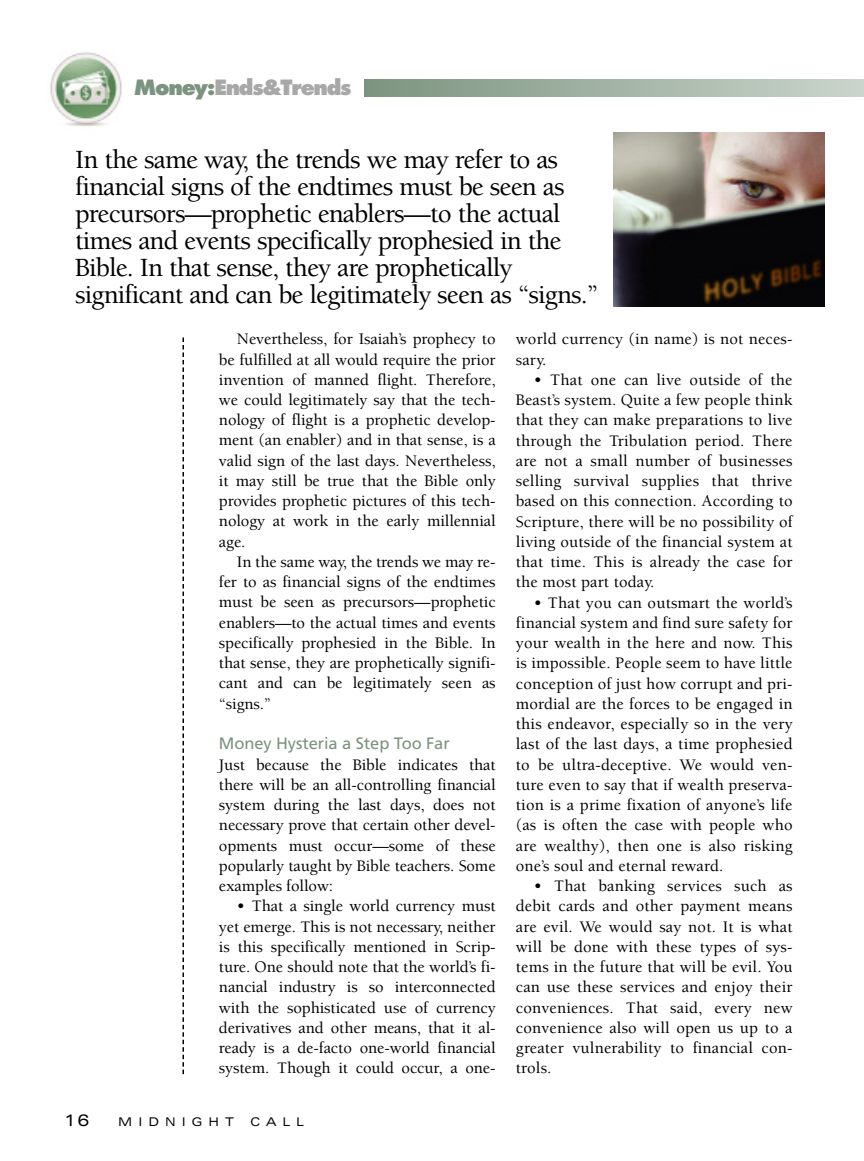
<style>
.page{position:relative;width:864px;height:1161px;background:#fff}
.page>*{position:absolute;margin:0;border:0;box-sizing:border-box;transform-origin:0 0}
.t1{font:500 27px/27px "Berkeley";letter-spacing:-.03em;color:#000}
.t2{font:800 23.1px "Futura T";letter-spacing:-.055em;color:#a8a8a8}
.t3{font:500 16.5px/20.2px "Berkeley";letter-spacing:-.005em;color:#000;text-align:justify}
.t4{font:16.5px "Frutiger";letter-spacing:-.005em;color:#7c947f}
.t5{font:expanded 16.5px "Zurich BT";color:#000}
.t6{font:expanded 12px "Zurich BT";letter-spacing:.505em;color:#000}
.s1{color:#7c947f}
</style>
<div class="page">
<div style="left:364px;top:80px;width:500px;height:16px;background:linear-gradient(to right,#7c947f,#cad4cc)"></div>
<img style="left:46px;top:39px;width:80px;height:102px;border-radius:50%">
<svg style="left:183px;top:338px;width:1px;height:736px"></svg>
<img style="left:613px;top:132px;width:212px;height:175px">
<h2 class="t2" style="left:134px;top:73px;width:219px"><span class="s1">Money:</span>Ends&amp;Trends</h2>
<p class="t1" style="left:75px;top:148px;width:525px">In the same way, the trends we may refer to as financial signs of the endtimes must be seen as precursors—prophetic enablers—to the actual times and events specifically prophesied in the Bible. In that sense, they are prophetically significant and can be legitimately seen as “signs.”</p>
<p class="t3" style="left:219px;top:330px;width:278px;text-indent:18px">Nevertheless, for Isaiah’s prophecy to be fulfilled at all would require the prior invention of manned flight. Therefore, we could legitimately say that the tech&shy;nology of flight is a prophetic develop&shy;ment (an enabler) and in that sense, is a valid sign of the last days. Nevertheless, it may still be true that the Bible only provides prophetic pictures of this tech&shy;nology at work in the early millennial age.</p>
<p class="t3" style="left:219px;top:553px;width:278px;text-indent:18px">In the same way, the trends we may re&shy;fer to as financial signs of the endtimes must be seen as precursors—prophetic enablers—to the actual times and events specifically prophesied in the Bible. In that sense, they are prophetically signifi&shy;cant and can be legitimately seen as “signs.”</p>
<p class="t4" style="left:219px;top:737px;width:232px">Money Hysteria a Step Too Far</p>
<p class="t3" style="left:219px;top:756px;width:278px">Just because the Bible indicates that there will be an all-controlling financial system during the last days, does not necessary prove that certain other devel&shy;opments must occur—some of these popularly taught by Bible teachers. Some examples follow:</p>
<p class="t3" style="left:219px;top:897px;width:278px;text-indent:18px">• That a single world currency must yet emerge. This is not necessary, neither is this specifically mentioned in Scrip&shy;ture. One should note that the world’s fi&shy;nancial industry is so interconnected with the sophisticated use of currency derivatives and other means, that it al&shy;ready is a de-facto one-world financial system. Though it could occur, a one-</p>
<p class="t5" style="left:64px;top:1114px;width:27px">16</p>
<p class="t6" style="left:118px;top:1117px;width:117px">MIDNIGHT</p>
<p class="t6" style="left:251px;top:1117px;width:55px">CALL</p>
<p class="t3" style="left:516px;top:330px;width:278px">world currency (in name) is not neces&shy;sary.</p>
<p class="t3" style="left:516px;top:371px;width:278px;text-indent:18px">• That one can live outside of the Beast’s system. Quite a few people think that they can make preparations to live through the Tribulation period. There are not a small number of businesses selling survival supplies that thrive based on this connection. According to Scripture, there will be no possibility of living outside of the financial system at that time. This is already the case for the most part today.</p>
<p class="t3" style="left:516px;top:594px;width:278px;text-indent:18px">• That you can outsmart the world’s financial system and find sure safety for your wealth in the here and now. This is impossible. People seem to have little conception of just how corrupt and pri&shy;mordial are the forces to be engaged in this endeavor, especially so in the very last of the last days, a time prophesied to be ultra-deceptive. We would ven&shy;ture even to say that if wealth preserva&shy;tion is a prime fixation of anyone’s life (as is often the case with people who are wealthy), then one is also risking one’s soul and eternal reward.</p>
<p class="t3" style="left:516px;top:877px;width:278px;text-indent:18px">• That banking services such as debit cards and other payment means are evil. We would say not. It is what will be done with these types of sys&shy;tems in the future that will be evil. You can use these services and enjoy their conveniences. That said, every new convenience also will open us up to a greater vulnerability to financial con&shy;trols.</p>
</div>
